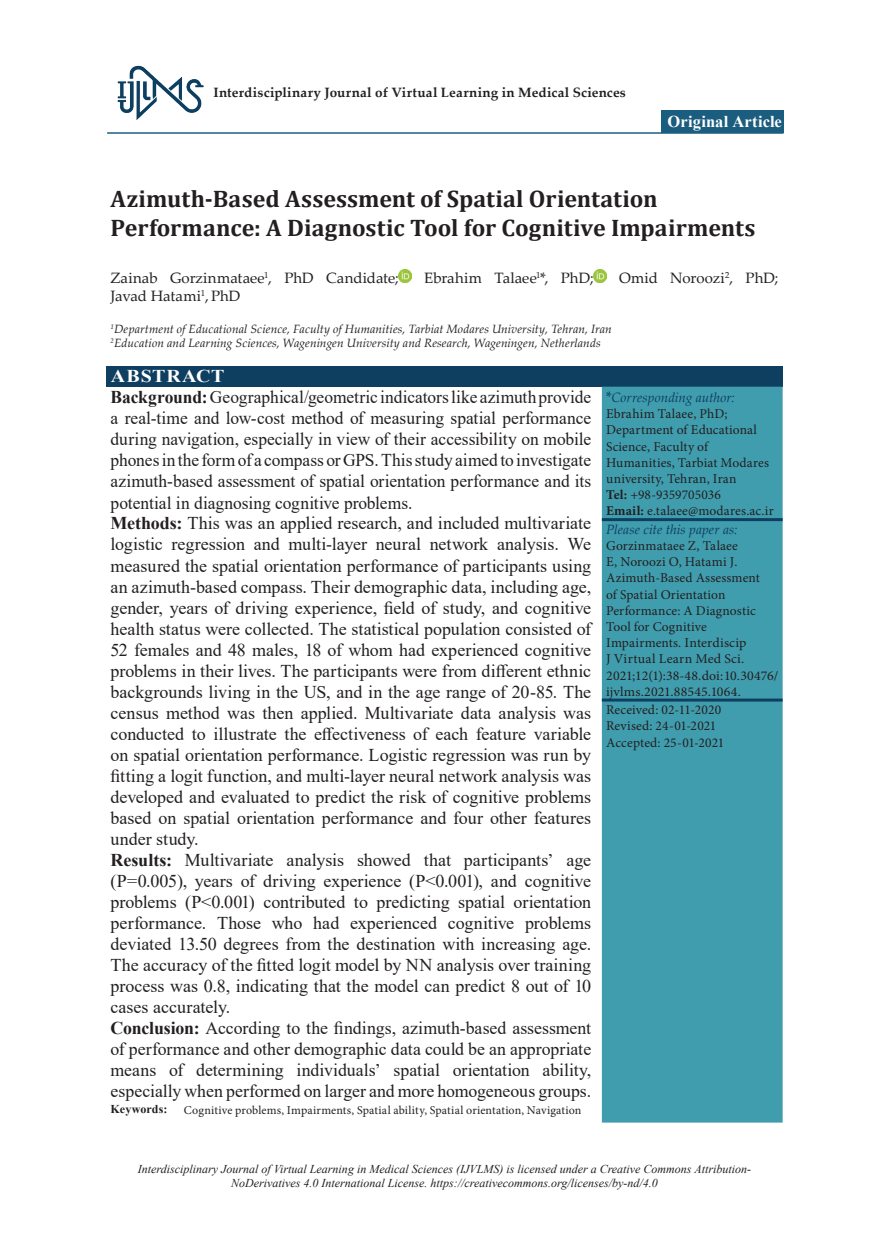
<style>
.page{position:relative;width:889px;height:1242px;background:#fff}
.page>*{position:absolute;margin:0;border:0;box-sizing:border-box;transform-origin:0 0}
.t1{font:700 24px/28.8px "Cambria";color:#231f20}
.t2{font:18px/21px "Times New Roman";color:#231f20}
.t3{font:700 16.5px "Times New Roman";letter-spacing:.01em;color:#fff}
.t4{font:15px "Palatino Linotype";color:#231f20}
.t5{font:13.5px/16.2px "Minion Pro";letter-spacing:.01em;color:#231f20}
.t6{font:700 13.5px "Palatino Linotype";letter-spacing:.015em;color:#231f20}
.t7{font:italic 13.5px "Palatino Linotype";letter-spacing:.005em;color:#0e3f61}
.t8{font:italic 12px/14.4px "Times New Roman";color:#231f20;text-align:center}
.t9{font:italic 12px/14.4px "Palatino Linotype";letter-spacing:.005em;color:#231f20}
.t10{font:12px "Minion Pro";letter-spacing:.01em;color:#231f20}
.t11{font:700 12px "Times New Roman";letter-spacing:.005em;color:#231f20}
.s1{font-weight:700;color:#fff}
.s2{font-weight:700}
.s3{font-style:normal;font-size:15px}
</style>
<div class="page">
<div style="left:106px;top:366px;width:676px;height:21px;background:#0e3f61"></div>
<div style="left:602px;top:387px;width:180px;height:735px;background:#409dae"></div>
<hr style="left:602px;top:518px;width:180px;height:3px;background:#0e3f61">
<hr style="left:602px;top:698px;width:180px;height:3px;background:#0e3f61">
<svg style="left:399px;top:270px;width:13px;height:12px"></svg>
<svg style="left:593px;top:270px;width:13px;height:12px"></svg>
<div style="left:661px;top:110px;width:123px;height:22px;background:#1b5d7f"></div>
<hr style="left:107px;top:132px;width:676px;height:2px;background:#1b5d7f">
<img style="left:117px;top:65px;width:87px;height:55px">
<p class="t6" style="left:213px;top:83px;width:414px">Interdisciplinary Journal of Virtual Learning in Medical Sciences</p>
<p class="t3" style="left:667px;top:109px;width:116px">Original Article</p>
<h1 class="t1" style="left:111px;top:183px;width:646px">Azimuth-Based Assessment of Spatial Orientation<br>Performance: A Diagnostic Tool for Cognitive Impairments</h1>
<p class="t4" style="left:111px;top:267px;width:289px">Zainab Gorzinmataee<sup>1</sup>, PhD Candidate;</p>
<p class="t4" style="left:424px;top:267px;width:171px">Ebrahim Talaee<sup>1</sup>*, PhD;</p>
<p class="t4" style="left:619px;top:267px;width:161px">Omid Noroozi<sup>2</sup>, PhD;</p>
<p class="t4" style="left:111px;top:285px;width:131px">Javad Hatami<sup>1</sup>,PhD</p>
<p class="t9" style="left:111px;top:321px;width:502px"><sup>1</sup>Department of Educational Science, Faculty of Humanities, Tarbiat Modares University, Tehran, Iran<br><sup>2</sup>Education and Learning Sciences, Wageningen University and Research, Wageningen, Netherlands</p>
<p class="t2" style="left:111px;top:365px;width:482px"><span class="s1">ABSTRACT<br></span><span class="s2">Background:</span> Geographical/geometric indicators like azimuth provide a real-time and low-cost method of measuring spatial performance during navigation, especially in view of their accessibility on mobile phones in the form of a compass or GPS. This study aimed to investigate azimuth-based assessment of spatial orientation performance and its potential in diagnosing cognitive problems.<br><span class="s2">Methods:</span> This was an applied research, and included multivariate logistic regression and multi-layer neural network analysis. We measured the spatial orientation performance of participants using an azimuth-based compass. Their demographic data, including age, gender, years of driving experience, field of study, and cognitive health status were collected. The statistical population consisted of 52 females and 48 males, 18 of whom had experienced cognitive problems in their lives. The participants were from different ethnic backgrounds living in the US, and in the age range of 20-85. The census method was then applied. Multivariate data analysis was conducted to illustrate the effectiveness of each feature variable on spatial orientation performance. Logistic regression was run by fitting a logit function, and multi-layer neural network analysis was developed and evaluated to predict the risk of cognitive problems based on spatial orientation performance and four other features under study.<br><span class="s2">Results:</span> Multivariate analysis showed that participants’ age (P=0.005), years of driving experience (P&lt;0.001), and cognitive problems (P&lt;0.001) contributed to predicting spatial orientation performance. Those who had experienced cognitive problems deviated 13.50 degrees from the destination with increasing age.<br>The accuracy of the fitted logit model by NN analysis over training process was 0.8, indicating that the model can predict 8 out of 10 cases accurately.<br><span class="s2">Conclusion:</span> According to the findings, azimuth-based assessment of performance and other demographic data could be an appropriate means of determining individuals’ spatial orientation ability, especially when performed on larger and more homogeneous groups.</p>
<p class="t7" style="left:606px;top:388px;width:130px"><span class="s3">*</span>Corresponding author:</p>
<p class="t5" style="left:606px;top:406px;width:169px">Ebrahim Talaee, PhD;<br>Department of Educational<br>Science, Faculty of<br>Humanities, Tarbiat Modares university, Tehran, Iran<br><span class="s2">Tel:</span> +98-9359705036<br><span class="s2">Email:</span> e.talaee@modares.ac.ir</p>
<p class="t7" style="left:606px;top:519px;width:133px">Please cite this paper as:</p>
<p class="t5" style="left:606px;top:537px;width:174px">Gorzinmataee Z, Talaee<br>E, Noroozi O, Hatami J.<br>Azimuth-Based Assessment<br>of Spatial Orientation<br>Performance: A Diagnostic<br>Tool for Cognitive<br>Impairments. Interdiscip<br>J Virtual Learn Med Sci.<br>2021;12(1):38-48. doi: 10.30476/ ijvlms.2021.88545.1064.</p>
<p class="t5" style="left:606px;top:702px;width:120px">Received: 02-11-2020<br>Revised: 24-01-2021<br>Accepted: 25-01-2021</p>
<p class="t11" style="left:111px;top:1100px;width:58px">Keywords:</p>
<p class="t10" style="left:184px;top:1102px;width:399px">Cognitive problems, Impairments, Spatial ability, Spatial orientation, Navigation</p>
<p class="t8" style="left:138px;top:1161px;width:614px">Interdisciplinary Journal of Virtual Learning in Medical Sciences (IJVLMS) is licensed under a Creative Commons Attribution-<br>NoDerivatives 4.0 International License. https://creativecommons.org/licenses/by-nd/4.0</p>
</div>
